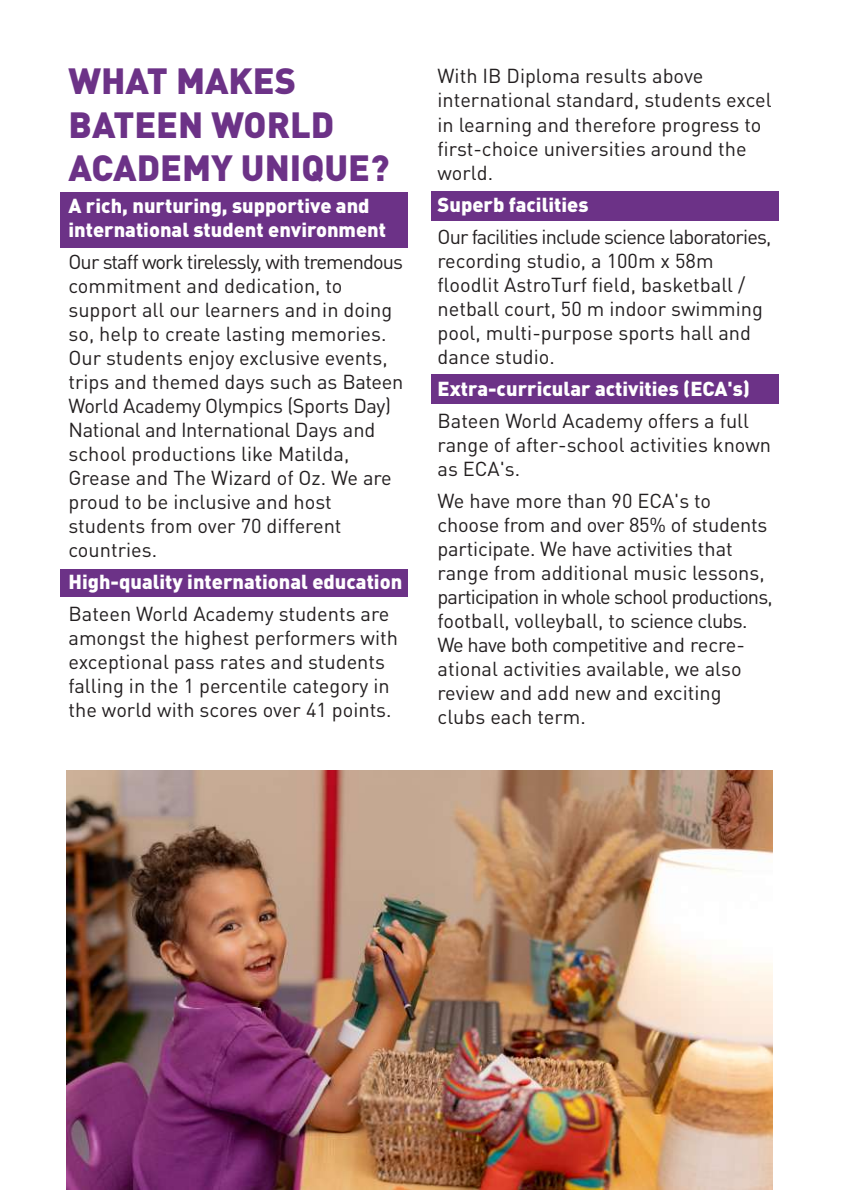
<style>
.page{position:relative;width:842px;height:1191px;background:#fff}
.page>*{position:absolute;margin:0;border:0;box-sizing:border-box;transform-origin:0 0}
.t1{font:900 36px/43.2px "DIN Pro";color:#6c3287}
.t2{font:20px/24px "DIN Pro";color:#231f20}
.t3{font:900 20px/24px "DIN Pro";color:#fff}
</style>
<div class="page">
<div style="left:60px;top:192px;width:348px;height:55px;background:#6c3287"></div>
<div style="left:60px;top:569px;width:348px;height:28px;background:#6c3287"></div>
<div style="left:431px;top:191px;width:348px;height:29px;background:#6c3287"></div>
<div style="left:431px;top:374px;width:348px;height:30px;background:#6c3287"></div>
<img style="left:67px;top:770px;width:705px;height:419px">
<h1 class="t1" style="left:68px;top:58px;width:322px">WHAT MAKES<br>BATEEN WORLD<br>ACADEMY UNIQUE?</h1>
<p class="t3" style="left:68px;top:193px;width:319px">A rich, nurturing, supportive and international student environment</p>
<p class="t2" style="left:68px;top:249px;width:336px">Our staff work tirelessly, with tremendous commitment and dedication, to support all our learners and in doing so, help to create lasting memories.<br>Our students enjoy exclusive events, trips and themed days such as Bateen World Academy Olympics (Sports Day)<br>National and International Days and school productions like Matilda, Grease and The Wizard of Oz. We are proud to be inclusive and host students from over 70 different countries.</p>
<p class="t3" style="left:68px;top:569px;width:335px">High-quality international education</p>
<p class="t2" style="left:68px;top:601px;width:331px">Bateen World Academy students are amongst the highest performers with exceptional pass rates and students falling in the 1 percentile category in the world with scores over 41 points.</p>
<p class="t2" style="left:438px;top:63px;width:336px">With IB Diploma results above international standard, students excel in learning and therefore progress to first-choice universities around the world.</p>
<p class="t3" style="left:438px;top:191px;width:153px">Superb facilities</p>
<p class="t2" style="left:438px;top:223px;width:335px">Our facilities include science laboratories, recording studio, a 100m x 58m floodlit AstroTurf field, basketball / netball court, 50 m indoor swimming pool, multi-purpose sports hall and dance studio.</p>
<p class="t3" style="left:438px;top:375px;width:314px">Extra-curricular activities (ECA's)</p>
<p class="t2" style="left:438px;top:407px;width:335px">Bateen World Academy offers a full range of after-school activities known as ECA's.</p>
<p class="t2" style="left:438px;top:487px;width:337px">We have more than 90 ECA's to choose from and over 85% of students participate. We have activities that range from additional music lessons, participation in whole school productions, football, volleyball, to science clubs.<br>We have both competitive and recre&shy;ational activities available, we also review and add new and exciting clubs each term.</p>
</div>
